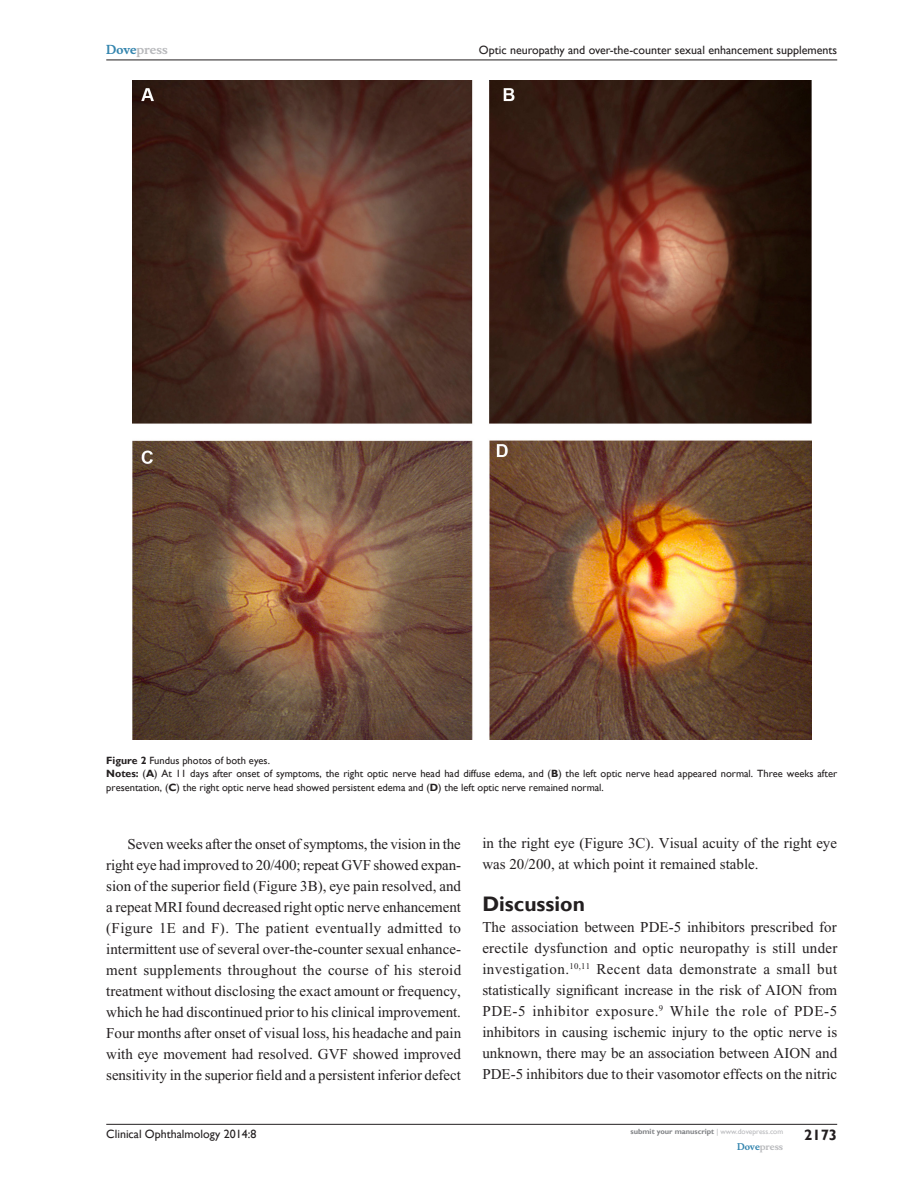
<style>
.page{position:relative;width:918px;height:1188px;background:#fff}
.page>*{position:absolute;margin:0;border:0;box-sizing:border-box;transform-origin:0 0}
.t1{font:700 21px "Gill Sans";color:#231f20}
.Tx{font:15px/21px "Times New Roman";color:#231f20;text-align:justify}
.TxF{font:15px/21px "Times New Roman";color:#231f20;text-align:justify}
.RunFolio-R{font:700 15px "Gill Sans";color:#231f20}
.RunH-R{font:12px "Gill Sans";color:#231f20}
.RunF-R{font:12px "Gill Sans";color:#231f20}
.RunH-Brand-R{font:700 12px "Musee";color:#b8b9bc}
.FigSNRI{font:10.5px/13.5px "Gill Sans";color:#231f20}
.FigC{font:10.5px "Gill Sans";color:#231f20}
.RunF-Brand-R{font:700 9px "Musee";color:#b8b9bc}
.RunF-SubmityourMS-R{font:700 7.5px "Gill Sans";color:#808285}
.s1{color:#3485ae}
.s2{font-weight:700}
.s3{font-weight:400;color:#b8b9bc}
</style>
<div class="page">
<hr style="left:106px;top:1124px;width:731px;height:1px;background:#231f20">
<hr style="left:106px;top:60px;width:731px;height:1px;background:#231f20">
<img style="left:132px;top:80px;width:679px;height:659px">
<p class="RunH-Brand-R" style="left:106px;top:43px;width:63px"><span class="s1">Dove</span>press</p>
<p class="RunH-R" style="left:479px;top:43px;width:360px">Optic neuropathy and over-the-counter sexual enhancement supplements</p>
<p class="FigC" style="left:106px;top:754px;width:165px"><span class="s2">Figure 2</span> Fundus photos of both eyes.</p>
<p class="FigSNRI" style="left:106px;top:767px;width:732px"><span class="s2">Notes:</span> (<span class="s2">A</span>) At 11 days after onset of symptoms, the right optic nerve head had diffuse edema, and (<span class="s2">B</span>) the left optic nerve head appeared normal. Three weeks after presentation, (<span class="s2">C</span>) the right optic nerve head showed persistent edema and (<span class="s2">D</span>) the left optic nerve remained normal.</p>
<p class="Tx" style="left:106px;top:833px;width:357px;text-indent:21px">Seven weeks after the onset of symptoms, the vision in the right eye had improved to 20/400; repeat GVF showed expan&shy;sion of the superior field (Figure 3B), eye pain resolved, and a repeat MRI found decreased right optic nerve enhancement (Figure 1E and F). The patient eventually admitted to intermittent use of several over-the-counter sexual enhance&shy;ment supplements throughout the course of his steroid treatment without disclosing the exact amount or frequency, which he had discontinued prior to his clinical improvement.<br>Four months after onset of visual loss, his headache and pain with eye movement had resolved. GVF showed improved sensitivity in the superior field and a persistent inferior defect</p>
<p class="Tx" style="left:482px;top:833px;width:356px">in the right eye (Figure 3C). Visual acuity of the right eye was 20/200, at which point it remained stable.</p>
<h1 class="t1" style="left:482px;top:892px;width:104px">Discussion</h1>
<p class="TxF" style="left:482px;top:917px;width:357px">The association between PDE-5 inhibitors prescribed for erectile dysfunction and optic neuropathy is still under investigation.<sup>10,11</sup> Recent data demonstrate a small but statistically significant increase in the risk of AION from PDE-5 inhibitor exposure.<sup>9</sup> While the role of PDE-5 inhibitors in causing ischemic injury to the optic nerve is unknown, there may be an association between AION and PDE-5 inhibitors due to their vasomotor effects on the nitric</p>
<p class="RunF-R" style="left:106px;top:1127px;width:152px">Clinical Ophthalmology 2014:8</p>
<p class="RunF-SubmityourMS-R" style="left:631px;top:1127px;width:154px">submit your manuscript <span class="s3">| www.dovepress.com</span></p>
<p class="RunF-Brand-R" style="left:737px;top:1141px;width:48px"><span class="s1">Dove</span>press</p>
<p class="RunFolio-R" style="left:804px;top:1126px;width:35px">2173</p>
</div>
